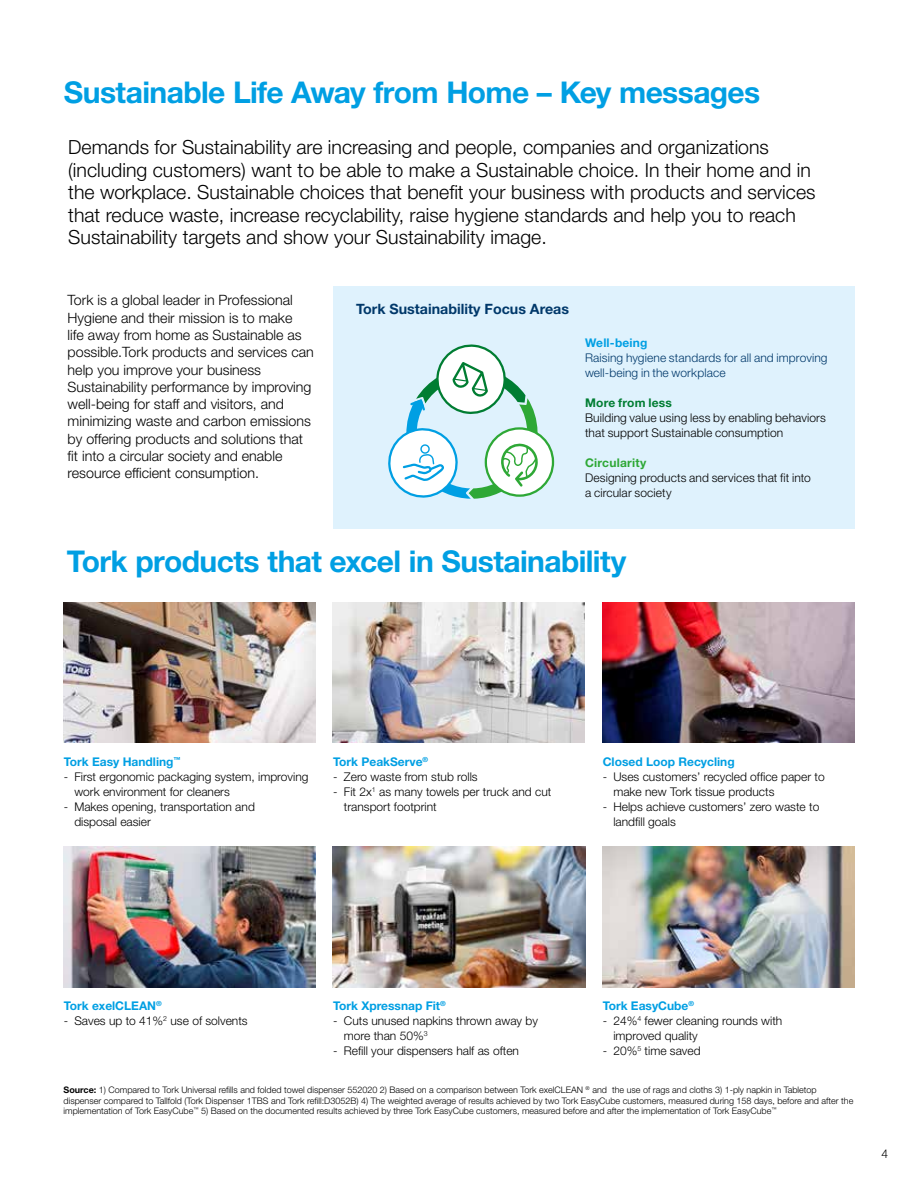
<style>
.page{position:relative;width:918px;height:1188px;background:#fff}
.page>*{position:absolute;margin:0;border:0;box-sizing:border-box;transform-origin:0 0}
.t1{font:700 30px "Helvetica Neue LT Pro";letter-spacing:-.02em;color:#009fe3}
.t2{font:300 19.5px/22.5px "Helvetica Neue LT Std";color:#000}
.t3{font:300 14.25px/17.2px "Helvetica Neue LT Std";color:#000}
.t4{font:700 14.25px "Helvetica Neue LT Std";color:#00386a}
.t5{font:300 12px/15px "Helvetica Neue LT Pro";color:#000}
.t6{font:300 12px/15px "Helvetica Neue LT Std";letter-spacing:.01em;color:#000}
.t7{font:700 12px "Helvetica Neue LT Std";color:#009fe3}
.t8{font:300 12px/15px "Helvetica Neue LT Std";letter-spacing:.01em;color:#00386a}
.t9{font:700 12px "Helvetica Neue LT Std";letter-spacing:.015em;color:#007d32}
.t10{font:700 12px "Helvetica Neue LT Std";letter-spacing:.02em;color:#2ea836}
.t11{font:300 12px "Helvetica Neue";color:#000}
.t12{font:300 9px/10.5px "Helvetica Neue LT Std";color:#000}
.s1{font-weight:700}
</style>
<div class="page">
<div style="left:333px;top:286px;width:521px;height:242px;background:#dff2fd"></div>
<img style="left:64px;top:847px;width:252px;height:140px">
<img style="left:64px;top:602px;width:252px;height:141px">
<img style="left:333px;top:602px;width:252px;height:141px">
<img style="left:602px;top:602px;width:252px;height:141px">
<img style="left:603px;top:847px;width:252px;height:140px">
<svg style="left:486px;top:428px;width:67px;height:68px"></svg>
<svg style="left:388px;top:344px;width:159px;height:155px"></svg>
<img style="left:333px;top:847px;width:252px;height:140px">
<h1 class="t1" style="left:64px;top:73px;width:698px">Sustainable Life Away from Home – Key messages</h1>
<p class="t2" style="left:68px;top:136px;width:749px">Demands for Sustainability are increasing and people, companies and organizations (including customers) want to be able to make a Sustainable choice. In their home and in the workplace. Sustainable choices that benefit your business with products and services that reduce waste, increase recyclability, raise hygiene standards and help you to reach Sustainability targets and show your Sustainability image.</p>
<p class="t3" style="left:68px;top:292px;width:248px">Tork is a global leader in Professional Hygiene and their mission is to make<br>life away from home as Sustainable as possible.Tork products and services can help you improve your business Sustainability performance by improving well-being for staff and visitors, and minimizing waste and carbon emissions by offering products and solutions that fit into a circular society and enable resource efficient consumption.</p>
<h3 class="t4" style="left:356px;top:300px;width:214px">Tork Sustainability Focus Areas</h3>
<h3 class="t7" style="left:585px;top:336px;width:64px">Well-being</h3>
<h3 class="t8" style="left:585px;top:350px;width:244px">Raising hygiene standards for all and improving well-being in the workplace</h3>
<h3 class="t9" style="left:585px;top:396px;width:88px">More from less</h3>
<h3 class="t6" style="left:585px;top:410px;width:242px">Building value using less by enabling behaviors that support Sustainable consumption</h3>
<h3 class="t10" style="left:585px;top:456px;width:63px">Circularity</h3>
<h3 class="t6" style="left:585px;top:470px;width:227px">Designing products and services that fit into a circular society</h3>
<h1 class="t1" style="left:67px;top:542px;width:561px">Tork products that excel in Sustainability</h1>
<h3 class="t7" style="left:64px;top:754px;width:118px">Tork Easy Handling<sup>™</sup></h3>
<h3 class="t5" style="left:74px;top:769px;width:236px;text-indent:-11px">- First ergonomic packaging system, improving work environment for cleaners</h3>
<h3 class="t5" style="left:74px;top:799px;width:182px;text-indent:-11px">- Makes opening, transportation and disposal easier</h3>
<h3 class="t7" style="left:333px;top:754px;width:96px">Tork PeakServe<sup>®</sup></h3>
<h3 class="t5" style="left:333px;top:769px;width:146px">- Zero waste from stub rolls</h3>
<h3 class="t5" style="left:344px;top:784px;width:209px;text-indent:-11px">- Fit 2x<sup>1</sup> as many towels per truck and cut transport footprint</h3>
<h3 class="t7" style="left:603px;top:754px;width:133px">Closed Loop Recycling</h3>
<h3 class="t5" style="left:613px;top:769px;width:213px;text-indent:-11px">- Uses customers’ recycled office paper to make new Tork tissue products</h3>
<h3 class="t5" style="left:613px;top:799px;width:208px;text-indent:-11px">- Helps achieve customers’ zero waste to landfill goals</h3>
<h3 class="t7" style="left:64px;top:998px;width:100px">Tork exelCLEAN<sup>®</sup></h3>
<h3 class="t5" style="left:64px;top:1013px;width:185px">- Saves up to 41%<sup>2</sup> use of solvents</h3>
<h3 class="t7" style="left:333px;top:998px;width:114px">Tork Xpressnap Fit<sup>®</sup></h3>
<h3 class="t5" style="left:344px;top:1013px;width:196px;text-indent:-11px">- Cuts unused napkins thrown away by more than 50%<sup>3</sup></h3>
<h3 class="t5" style="left:333px;top:1043px;width:187px">- Refill your dispensers half as often</h3>
<h3 class="t7" style="left:603px;top:998px;width:93px">Tork EasyCube<sup>®</sup></h3>
<h3 class="t5" style="left:613px;top:1013px;width:171px;text-indent:-11px">- 24%<sup>4</sup> fewer cleaning rounds with improved quality</h3>
<h3 class="t5" style="left:603px;top:1043px;width:99px">- 20%<sup>5</sup> time saved</h3>
<p class="t12" style="left:64px;top:1085px;width:791px"><span class="s1">Source:</span> 1) Compared to Tork Universal refills and folded towel dispenser 552020 2) Based on a comparison between Tork exelCLEAN <sup>®</sup> and the use of rags and cloths 3) 1-ply napkin in Tabletop dispenser compared to Tallfold (Tork Dispenser 1TBS and Tork refill:D3052B) 4) The weighted average of results achieved by two Tork EasyCube customers, measured during 158 days, before and after the implementation of Tork EasyCube<sup>™</sup> 5) Based on the documented results achieved by three Tork EasyCube customers, measured before and after the implementation of Tork EasyCube<sup>™</sup></p>
<h3 class="t11" style="left:882px;top:1144px;width:8px">4</h3>
</div>
